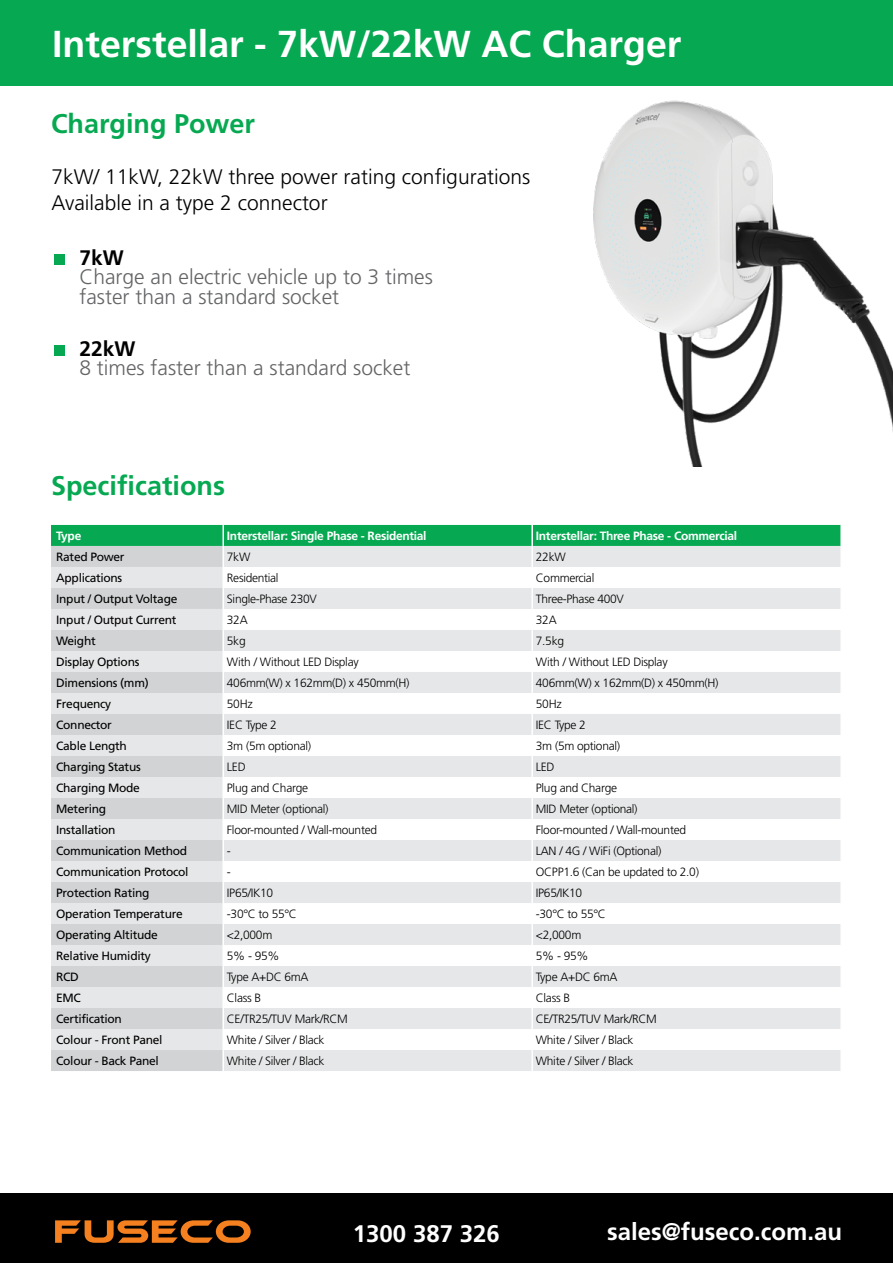
<style>
.page{position:relative;width:893px;height:1263px;background:#fff}
.page>*{position:absolute;margin:0;border:0;box-sizing:border-box;transform-origin:0 0}
.t1{font:700 37.5px "Frutiger";color:#fff}
.t2{font:700 27px "Frutiger";color:#06a951}
.t3{font:700 24px "Frutiger";color:#fff}
.t4{font:300 21px/19.5px "Frutiger";color:#636466}
.t5{font:300 21px/25.2px "Frutiger";color:#000}
.t6{font:700 21px "Frutiger";color:#000}
.t7{font:300 12px "Frutiger";letter-spacing:-.025em;color:#000}
.t8{font:12px "Frutiger";letter-spacing:-.025em;color:#000}
.t9{font:700 12px "Frutiger";letter-spacing:-.025em;color:#fff}
</style>
<div class="page">
<div style="left:0;top:1194px;width:893px;height:69px;background:#000"></div>
<svg style="left:55px;top:1220px;width:196px;height:23px"></svg>
<div style="left:0;top:0;width:893px;height:85px;background:#06a951"></div>
<div style="left:51px;top:525px;width:789px;height:21px;background:#06a951"></div>
<svg style="left:51px;top:546px;width:789px;height:525px;background:#dddedf"></svg>
<svg style="left:224px;top:567px;width:616px;height:483px"></svg>
<hr style="left:222px;top:525px;width:2px;height:21px;background:#fff">
<hr style="left:531px;top:525px;width:2px;height:21px;background:#fff">
<hr style="left:222px;top:546px;width:2px;height:21px;background:#fff">
<hr style="left:531px;top:546px;width:2px;height:21px;background:#fff">
<hr style="left:222px;top:567px;width:2px;height:21px;background:#fff">
<hr style="left:531px;top:567px;width:2px;height:21px;background:#fff">
<hr style="left:222px;top:588px;width:2px;height:21px;background:#fff">
<hr style="left:531px;top:588px;width:2px;height:21px;background:#fff">
<hr style="left:222px;top:609px;width:2px;height:21px;background:#fff">
<hr style="left:531px;top:609px;width:2px;height:21px;background:#fff">
<hr style="left:222px;top:630px;width:2px;height:21px;background:#fff">
<hr style="left:531px;top:630px;width:2px;height:21px;background:#fff">
<hr style="left:222px;top:651px;width:2px;height:21px;background:#fff">
<hr style="left:531px;top:651px;width:2px;height:21px;background:#fff">
<hr style="left:222px;top:672px;width:2px;height:21px;background:#fff">
<hr style="left:531px;top:672px;width:2px;height:21px;background:#fff">
<hr style="left:222px;top:693px;width:2px;height:21px;background:#fff">
<hr style="left:531px;top:693px;width:2px;height:21px;background:#fff">
<hr style="left:222px;top:714px;width:2px;height:21px;background:#fff">
<hr style="left:531px;top:714px;width:2px;height:21px;background:#fff">
<hr style="left:222px;top:735px;width:2px;height:21px;background:#fff">
<hr style="left:531px;top:735px;width:2px;height:21px;background:#fff">
<hr style="left:222px;top:756px;width:2px;height:21px;background:#fff">
<hr style="left:531px;top:756px;width:2px;height:21px;background:#fff">
<hr style="left:222px;top:777px;width:2px;height:21px;background:#fff">
<hr style="left:531px;top:777px;width:2px;height:21px;background:#fff">
<hr style="left:222px;top:798px;width:2px;height:21px;background:#fff">
<hr style="left:531px;top:798px;width:2px;height:21px;background:#fff">
<hr style="left:222px;top:819px;width:2px;height:21px;background:#fff">
<hr style="left:531px;top:819px;width:2px;height:21px;background:#fff">
<hr style="left:222px;top:840px;width:2px;height:21px;background:#fff">
<hr style="left:531px;top:840px;width:2px;height:21px;background:#fff">
<hr style="left:222px;top:861px;width:2px;height:21px;background:#fff">
<hr style="left:531px;top:861px;width:2px;height:21px;background:#fff">
<hr style="left:222px;top:882px;width:2px;height:21px;background:#fff">
<hr style="left:531px;top:882px;width:2px;height:21px;background:#fff">
<hr style="left:222px;top:903px;width:2px;height:21px;background:#fff">
<hr style="left:531px;top:903px;width:2px;height:21px;background:#fff">
<hr style="left:222px;top:924px;width:2px;height:21px;background:#fff">
<hr style="left:531px;top:924px;width:2px;height:21px;background:#fff">
<hr style="left:222px;top:945px;width:2px;height:21px;background:#fff">
<hr style="left:531px;top:945px;width:2px;height:21px;background:#fff">
<hr style="left:222px;top:966px;width:2px;height:21px;background:#fff">
<hr style="left:531px;top:966px;width:2px;height:21px;background:#fff">
<hr style="left:222px;top:987px;width:2px;height:21px;background:#fff">
<hr style="left:531px;top:987px;width:2px;height:21px;background:#fff">
<hr style="left:222px;top:1008px;width:2px;height:21px;background:#fff">
<hr style="left:531px;top:1008px;width:2px;height:21px;background:#fff">
<hr style="left:222px;top:1029px;width:2px;height:21px;background:#fff">
<hr style="left:531px;top:1029px;width:2px;height:21px;background:#fff">
<hr style="left:222px;top:1050px;width:2px;height:21px;background:#fff">
<hr style="left:531px;top:1050px;width:2px;height:21px;background:#fff">
<div style="left:54px;top:254px;width:10px;height:11px;background:#06a951"></div>
<div style="left:54px;top:345px;width:10px;height:11px;background:#06a951"></div>
<img style="left:539px;top:85px;width:354px;height:381px">
<h1 class="t1" style="left:52px;top:22px;width:631px">Interstellar - 7kW/22kW AC Charger</h1>
<h2 class="t2" style="left:51px;top:108px;width:206px">Charging Power</h2>
<h3 class="t5" style="left:51px;top:164px;width:480px">7kW/ 11kW, 22kW three power rating configurations<br>Available in a type 2 connector</h3>
<h3 class="t6" style="left:79px;top:245px;width:46px">7kW</h3>
<h3 class="t4" style="left:79px;top:267px;width:355px">Charge an electric vehicle up to 3 times faster than a standard socket</h3>
<h3 class="t6" style="left:79px;top:336px;width:58px">22kW</h3>
<h3 class="t4" style="left:79px;top:358px;width:332px">8 times faster than a standard socket</h3>
<h2 class="t2" style="left:51px;top:470px;width:176px">Specifications</h2>
<p class="t9" style="left:56px;top:529px;width:27px">Type</p>
<p class="t9" style="left:227px;top:529px;width:201px">Interstellar: Single Phase - Residential</p>
<p class="t9" style="left:536px;top:529px;width:203px">Interstellar: Three Phase - Commercial</p>
<p class="t8" style="left:56px;top:550px;width:70px">Rated Power</p>
<p class="t7" style="left:227px;top:550px;width:25px">7kW</p>
<p class="t7" style="left:536px;top:550px;width:31px">22kW</p>
<p class="t8" style="left:56px;top:571px;width:68px">Applications</p>
<p class="t7" style="left:227px;top:571px;width:53px">Residential</p>
<p class="t7" style="left:536px;top:571px;width:60px">Commercial</p>
<p class="t8" style="left:56px;top:592px;width:123px">Input / Output Voltage</p>
<p class="t7" style="left:227px;top:592px;width:91px">Single-Phase 230V</p>
<p class="t7" style="left:536px;top:592px;width:89px">Three-Phase 400V</p>
<p class="t8" style="left:56px;top:613px;width:122px">Input / Output Current</p>
<p class="t7" style="left:227px;top:613px;width:22px">32A</p>
<p class="t7" style="left:536px;top:613px;width:22px">32A</p>
<p class="t8" style="left:56px;top:634px;width:41px">Weight</p>
<p class="t7" style="left:227px;top:634px;width:20px">5kg</p>
<p class="t7" style="left:536px;top:634px;width:30px">7.5kg</p>
<p class="t8" style="left:56px;top:655px;width:85px">Display Options</p>
<p class="t7" style="left:227px;top:655px;width:133px">With / Without LED Display</p>
<p class="t7" style="left:536px;top:655px;width:133px">With / Without LED Display</p>
<p class="t8" style="left:56px;top:676px;width:94px">Dimensions (mm)</p>
<p class="t7" style="left:227px;top:676px;width:184px">406mm(W) x 162mm(D) x 450mm(H)</p>
<p class="t7" style="left:536px;top:676px;width:184px">406mm(W) x 162mm(D) x 450mm(H)</p>
<p class="t8" style="left:56px;top:697px;width:56px">Frequency</p>
<p class="t7" style="left:227px;top:697px;width:27px">50Hz</p>
<p class="t7" style="left:536px;top:697px;width:27px">50Hz</p>
<p class="t8" style="left:56px;top:718px;width:57px">Connector</p>
<p class="t7" style="left:227px;top:718px;width:51px">IEC Type 2</p>
<p class="t7" style="left:536px;top:718px;width:51px">IEC Type 2</p>
<p class="t8" style="left:56px;top:739px;width:72px">Cable Length</p>
<p class="t7" style="left:227px;top:739px;width:86px">3m (5m optional)</p>
<p class="t7" style="left:536px;top:739px;width:86px">3m (5m optional)</p>
<p class="t8" style="left:56px;top:760px;width:86px">Charging Status</p>
<p class="t7" style="left:227px;top:760px;width:20px">LED</p>
<p class="t7" style="left:536px;top:760px;width:20px">LED</p>
<p class="t8" style="left:56px;top:781px;width:85px">Charging Mode</p>
<p class="t7" style="left:227px;top:781px;width:83px">Plug and Charge</p>
<p class="t7" style="left:536px;top:781px;width:83px">Plug and Charge</p>
<p class="t8" style="left:56px;top:802px;width:51px">Metering</p>
<p class="t7" style="left:227px;top:802px;width:103px">MID Meter (optional)</p>
<p class="t7" style="left:536px;top:802px;width:103px">MID Meter (optional)</p>
<p class="t8" style="left:56px;top:823px;width:61px">Installation</p>
<p class="t7" style="left:227px;top:823px;width:152px">Floor-mounted / Wall-mounted</p>
<p class="t7" style="left:536px;top:823px;width:152px">Floor-mounted / Wall-mounted</p>
<p class="t8" style="left:56px;top:844px;width:132px">Communication Method</p>
<p class="t7" style="left:227px;top:844px;width:5px">-</p>
<p class="t7" style="left:536px;top:844px;width:127px">LAN / 4G / WiFi (Optional)</p>
<p class="t8" style="left:56px;top:865px;width:134px">Communication Protocol</p>
<p class="t7" style="left:227px;top:865px;width:5px">-</p>
<p class="t7" style="left:536px;top:865px;width:165px">OCPP1.6 (Can be updated to 2.0)</p>
<p class="t8" style="left:56px;top:886px;width:95px">Protection Rating</p>
<p class="t7" style="left:227px;top:886px;width:48px">IP65/IK10</p>
<p class="t7" style="left:536px;top:886px;width:48px">IP65/IK10</p>
<p class="t8" style="left:56px;top:907px;width:128px">Operation Temperature</p>
<p class="t7" style="left:227px;top:907px;width:72px">-30°C to 55°C</p>
<p class="t7" style="left:536px;top:907px;width:72px">-30°C to 55°C</p>
<p class="t8" style="left:56px;top:928px;width:103px">Operating Altitude</p>
<p class="t7" style="left:227px;top:928px;width:47px">&lt;2,000m</p>
<p class="t7" style="left:536px;top:928px;width:47px">&lt;2,000m</p>
<p class="t8" style="left:56px;top:949px;width:96px">Relative Humidity</p>
<p class="t7" style="left:227px;top:949px;width:54px">5% - 95%</p>
<p class="t7" style="left:536px;top:949px;width:54px">5% - 95%</p>
<p class="t8" style="left:56px;top:970px;width:24px">RCD</p>
<p class="t7" style="left:227px;top:970px;width:83px">Type A+DC 6mA</p>
<p class="t7" style="left:536px;top:970px;width:83px">Type A+DC 6mA</p>
<p class="t8" style="left:56px;top:991px;width:26px">EMC</p>
<p class="t7" style="left:227px;top:991px;width:36px">Class B</p>
<p class="t7" style="left:536px;top:991px;width:36px">Class B</p>
<p class="t8" style="left:56px;top:1012px;width:67px">Certification</p>
<p class="t7" style="left:227px;top:1012px;width:123px">CE/TR25/TUV Mark/RCM</p>
<p class="t7" style="left:536px;top:1012px;width:123px">CE/TR25/TUV Mark/RCM</p>
<p class="t8" style="left:56px;top:1033px;width:108px">Colour - Front Panel</p>
<p class="t7" style="left:227px;top:1033px;width:99px">White / Silver / Black</p>
<p class="t7" style="left:536px;top:1033px;width:99px">White / Silver / Black</p>
<p class="t8" style="left:56px;top:1054px;width:104px">Colour - Back Panel</p>
<p class="t7" style="left:227px;top:1054px;width:99px">White / Silver / Black</p>
<p class="t7" style="left:536px;top:1054px;width:99px">White / Silver / Black</p>
<h3 class="t3" style="left:353px;top:1220px;width:148px">1300 387 326</h3>
<h3 class="t3" style="left:607px;top:1217px;width:237px">sales@fuseco.com.au</h3>
</div>
